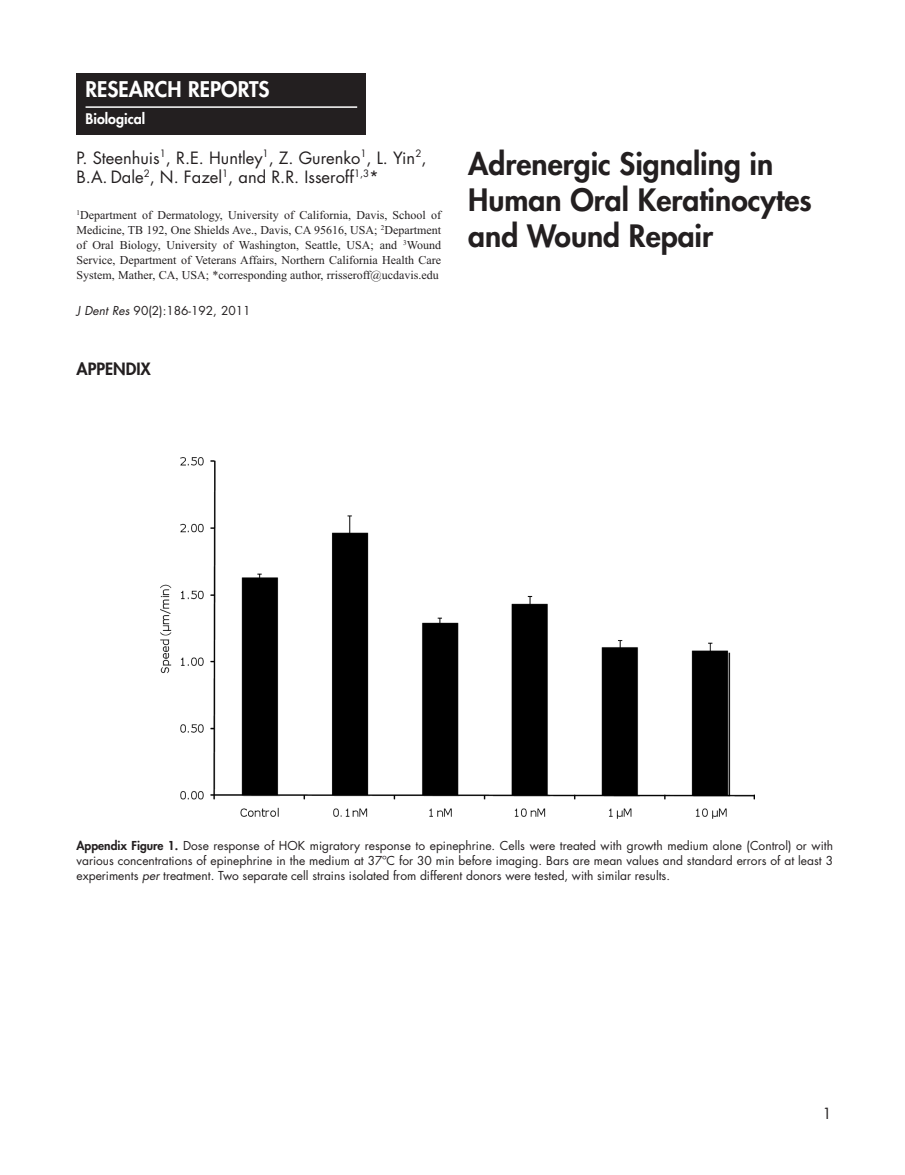
<style>
.page{position:relative;width:905px;height:1175px;background:#fff}
.page>*{position:absolute;margin:0;border:0;box-sizing:border-box;transform-origin:0 0}
.t1{font:800 30px/36px "Futura";color:#231f20}
.t2{font:800 21px "Futura";color:#fff}
.t3{font:16.5px/19.5px "Futura";color:#231f20}
.t4{font:800 16.5px "Futura";color:#231f20}
.t5{font:15px "Futura";color:#231f20}
.t6{font:800 14.25px "Futura";color:#fff}
.t7{font:12px/15px "Futura";color:#231f20;text-align:justify}
.t8{font:12px/15px "Times New Roman";color:#231f20;text-align:justify}
.s1{font-style:italic}
.s2{font-weight:800}
</style>
<div class="page">
<div style="left:76px;top:73px;width:290px;height:62px;background:#231f20"></div>
<hr style="left:86px;top:106px;width:271px;height:2px;background:#fff">
<img style="left:160px;top:458px;width:594px;height:361px">
<h2 class="t2" style="left:86px;top:76px;width:185px">RESEARCH REPORTS</h2>
<p class="t6" style="left:86px;top:109px;width:61px">Biological</p>
<h3 class="t3" style="left:76px;top:148px;width:351px">P. Steenhuis<sup>1</sup>, R.E. Huntley<sup>1</sup>, Z. Gurenko<sup>1</sup>, L. Yin<sup>2</sup>,<br>B.A. Dale<sup>2</sup>, N. Fazel<sup>1</sup>, and R.R. Isseroff<sup>1,3</sup>*</h3>
<p class="t8" style="left:76px;top:207px;width:366px"><sup>1</sup>Department of Dermatology, University of California, Davis, School of Medicine, TB 192, One Shields Ave., Davis, CA 95616, USA; <sup>2</sup>Department of Oral Biology, University of Washington, Seattle, USA; and <sup>3</sup>Wound Service, Department of Veterans Affairs, Northern California Health Care System, Mather, CA, USA; *corresponding author, rrisseroff@ucdavis.edu</p>
<p class="t7" style="left:77px;top:303px;width:176px"><span class="s1">J Dent Res</span> 90(2):186-192, 2011</p>
<h3 class="t4" style="left:76px;top:359px;width:76px">APPENDIX</h3>
<h1 class="t1" style="left:468px;top:145px;width:345px">Adrenergic Signaling in<br>Human Oral Keratinocytes and Wound Repair</h1>
<p class="t7" style="left:76px;top:837px;width:758px"><span class="s2">Appendix Figure 1.</span> Dose response of HOK migratory response to epinephrine. Cells were treated with growth medium alone (Control) or with various concentrations of epinephrine in the medium at 37ºC for 30 min before imaging. Bars are mean values and standard errors of at least 3 experiments <span class="s1">per</span> treatment. Two separate cell strains isolated from different donors were tested, with similar results.</p>
<p class="t5" style="left:822px;top:1104px;width:11px">1</p>
</div>
